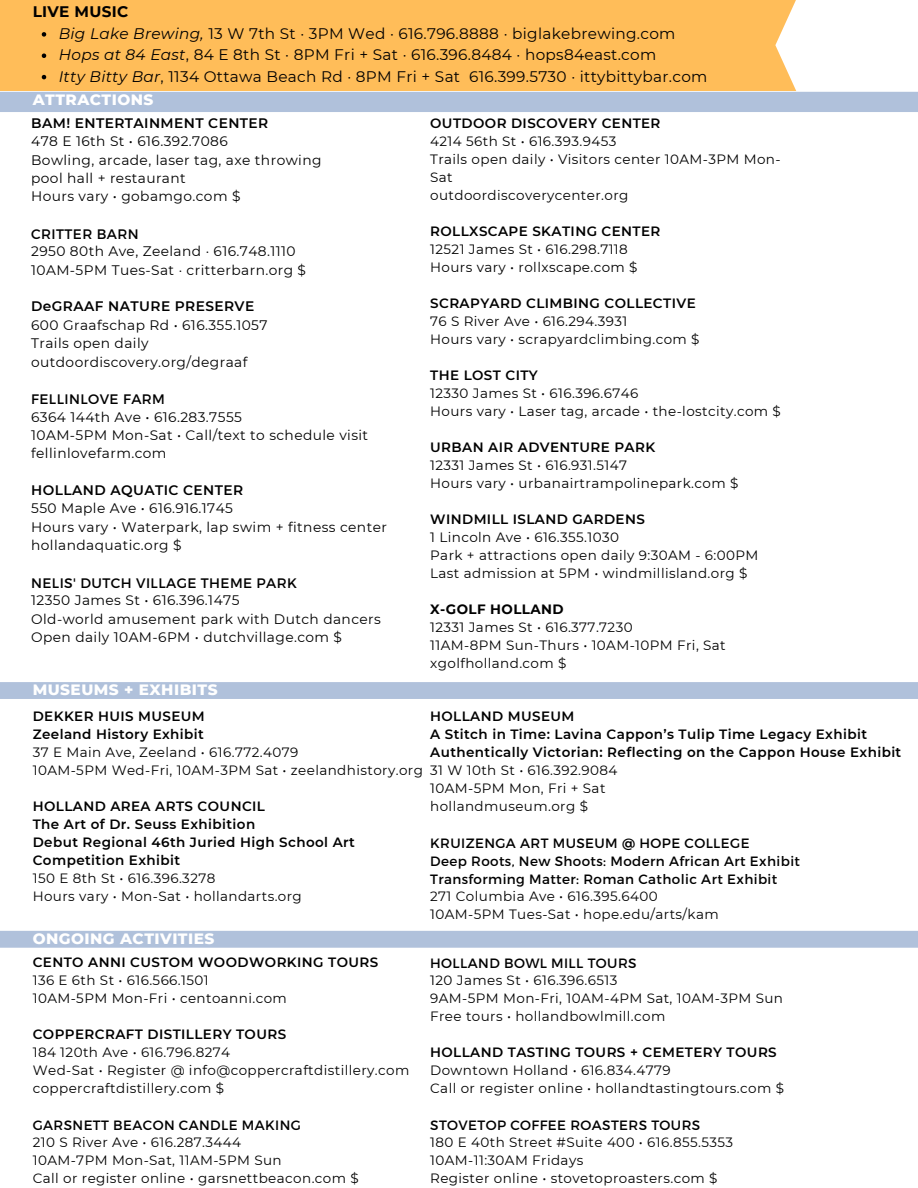
<style>
.page{position:relative;width:918px;height:1188px;background:#fff}
.page>*{position:absolute;margin:0;border:0;box-sizing:border-box;transform-origin:0 0}
.t1{font:15.3px "Montserrat";letter-spacing:.02em;color:#000}
.t2{font:800 15.3px "Montserrat";letter-spacing:.03em;color:#fff}
.t3{font:700 15.3px "Montserrat";letter-spacing:.02em;color:#000}
.t4{font:13.8px "Montserrat";letter-spacing:.03em;color:#000}
.t5{font:600 13.8px "Montserrat";letter-spacing:.03em;color:#000}
.t6{font:13.5px/18px "Montserrat";letter-spacing:.03em;color:#000}
.t7{font:600 13.5px "Montserrat";letter-spacing:.03em;color:#000}
.t8{font:700 13.5px "Montserrat";letter-spacing:.03em;color:#000}
.s1{font-style:italic}
</style>
<div class="page">
<div style="left:0;top:92px;width:918px;height:20px;background:#b0c1db"></div>
<div style="left:0;top:682px;width:918px;height:17px;background:#b0c1db"></div>
<div style="left:0;top:931px;width:918px;height:17px;background:#b0c1db"></div>
<div style="left:0;top:0;width:796px;height:91px;background:#ffbd59"></div>
<svg style="left:42px;top:32px;width:4px;height:5px"></svg>
<svg style="left:42px;top:53px;width:4px;height:5px"></svg>
<svg style="left:42px;top:75px;width:4px;height:4px"></svg>
<p class="t3" style="left:33px;top:3px;width:97px">LIVE MUSIC</p>
<p class="t1" style="left:59px;top:24px;width:618px"><span class="s1">Big Lake Brewing,</span> 13 W 7th St · 3PM Wed · 616.796.8888 · biglakebrewing.com</p>
<p class="t1" style="left:59px;top:45px;width:599px"><span class="s1">Hops at 84 East</span>, 84 E 8th St · 8PM Fri + Sat · 616.396.8484 · hops84east.com</p>
<p class="t1" style="left:59px;top:67px;width:650px"><span class="s1">Itty Bitty Bar</span>, 1134 Ottawa Beach Rd · 8PM Fri + Sat 616.399.5730 · ittybittybar.com</p>
<h1 class="t2" style="left:33px;top:90px;width:122px">ATTRACTIONS</h1>
<p class="t5" style="left:31px;top:115px;width:239px">BAM! ENTERTAINMENT CENTER</p>
<p class="t4" style="left:31px;top:133px;width:198px">478 E 16th St • 616.392.7086</p>
<p class="t4" style="left:31px;top:151px;width:292px">Bowling, arcade, laser tag, axe throwing</p>
<p class="t4" style="left:31px;top:170px;width:156px">pool hall + restaurant</p>
<p class="t4" style="left:31px;top:188px;width:211px">Hours vary • gobamgo.com $</p>
<p class="t4" style="left:31px;top:225px;width:109px">CRITTER BARN</p>
<h1 class="t4" style="left:31px;top:243px;width:266px">2950 80th Ave, Zeeland · 616.748.1110</h1>
<p class="t4" style="left:31px;top:261px;width:276px">10AM-5PM Tues-Sat · critterbarn.org $</p>
<p class="t5" style="left:31px;top:298px;width:225px">DeGRAAF NATURE PRESERVE</p>
<p class="t4" style="left:31px;top:316px;width:238px">600 Graafschap Rd • 616.355.1057</p>
<p class="t4" style="left:31px;top:335px;width:119px">Trails open daily</p>
<p class="t4" style="left:31px;top:353px;width:218px">outdoordiscovery.org/degraaf</p>
<p class="t4" style="left:31px;top:391px;width:135px">FELLINLOVE FARM</p>
<p class="t4" style="left:31px;top:408px;width:212px">6364 144th Ave • 616.283.7555</p>
<p class="t4" style="left:31px;top:427px;width:339px">10AM-5PM Mon-Sat • Call/text to schedule visit</p>
<p class="t4" style="left:31px;top:445px;width:137px">fellinlovefarm.com</p>
<p class="t5" style="left:31px;top:482px;width:214px">HOLLAND AQUATIC CENTER</p>
<p class="t4" style="left:31px;top:500px;width:203px">550 Maple Ave • 616.916.1745</p>
<p class="t4" style="left:31px;top:518px;width:357px">Hours vary • Waterpark, lap swim + fitness center</p>
<p class="t4" style="left:31px;top:537px;width:152px">hollandaquatic.org $</p>
<p class="t4" style="left:31px;top:574px;width:267px">NELIS' DUTCH VILLAGE THEME PARK</p>
<p class="t4" style="left:31px;top:592px;width:210px">12350 James St • 616.396.1475</p>
<p class="t4" style="left:31px;top:610px;width:351px">Old-world amusement park with Dutch dancers</p>
<p class="t4" style="left:31px;top:629px;width:312px">Open daily 10AM-6PM • dutchvillage.com $</p>
<p class="t2" style="left:33px;top:680px;width:186px">MUSEUMS + EXHIBITS</p>
<p class="t7" style="left:33px;top:708px;width:174px">DEKKER HUIS MUSEUM</p>
<p class="t7" style="left:33px;top:726px;width:173px">Zeeland History Exhibit</p>
<p class="t6" style="left:33px;top:743px;width:267px">37 E Main Ave, Zeeland • 616.772.4079</p>
<p class="t6" style="left:33px;top:761px;width:392px">10AM-5PM Wed-Fri, 10AM-3PM Sat • zeelandhistory.org</p>
<p class="t7" style="left:33px;top:798px;width:234px">HOLLAND AREA ARTS COUNCIL</p>
<p class="t7" style="left:33px;top:816px;width:224px">The Art of Dr. Seuss Exhibition</p>
<p class="t7" style="left:33px;top:834px;width:324px">Debut Regional 46th Juried High School Art</p>
<p class="t7" style="left:33px;top:852px;width:149px">Competition Exhibit</p>
<p class="t6" style="left:33px;top:869px;width:184px">150 E 8th St • 616.396.3278</p>
<p class="t6" style="left:33px;top:887px;width:271px">Hours vary • Mon-Sat • hollandarts.org</p>
<p class="t2" style="left:33px;top:929px;width:183px">ONGOING ACTIVITIES</p>
<p class="t7" style="left:33px;top:954px;width:347px">CENTO ANNI CUSTOM WOODWORKING TOURS</p>
<p class="t6" style="left:33px;top:971px;width:178px">136 E 6th St • 616.566.1501</p>
<p class="t6" style="left:33px;top:989px;width:256px">10AM-5PM Mon-Fri • centoanni.com</p>
<p class="t7" style="left:33px;top:1026px;width:255px">COPPERCRAFT DISTILLERY TOURS</p>
<p class="t6" style="left:33px;top:1043px;width:199px">184 120th Ave • 616.796.8274</p>
<p class="t6" style="left:33px;top:1061px;width:378px">Wed-Sat • Register @ info@coppercraftdistillery.com</p>
<h1 class="t6" style="left:33px;top:1079px;width:193px">coppercraftdistillery.com $</h1>
<p class="t6" style="left:33px;top:1115px;width:270px">GARSNETT BEACON CANDLE MAKING</p>
<p class="t6" style="left:33px;top:1133px;width:210px">210 S River Ave • 616.287.3444</p>
<p class="t6" style="left:33px;top:1151px;width:250px">10AM-7PM Mon-Sat, 11AM-5PM Sun</p>
<p class="t6" style="left:33px;top:1169px;width:328px">Call or register online • garsnettbeacon.com $</p>
<p class="t7" style="left:430px;top:115px;width:232px">OUTDOOR DISCOVERY CENTER</p>
<h1 class="t6" style="left:430px;top:132px;width:188px">4214 56th St • 616.393.9453</h1>
<p class="t6" style="left:430px;top:150px;width:352px">Trails open daily • Visitors center 10AM-3PM Mon-<br>Sat</p>
<p class="t6" style="left:430px;top:186px;width:200px">outdoordiscoverycenter.org</p>
<p class="t7" style="left:430px;top:223px;width:232px">ROLLXSCAPE SKATING CENTER</p>
<p class="t6" style="left:430px;top:240px;width:199px">12521 James St • 616.298.7118</p>
<p class="t6" style="left:430px;top:258px;width:209px">Hours vary • rollxscape.com $</p>
<p class="t7" style="left:430px;top:295px;width:267px">SCRAPYARD CLIMBING COLLECTIVE</p>
<p class="t6" style="left:430px;top:312px;width:199px">76 S River Ave • 616.294.3931</p>
<p class="t6" style="left:430px;top:330px;width:271px">Hours vary • scrapyardclimbing.com $</p>
<p class="t7" style="left:430px;top:367px;width:109px">THE LOST CITY</p>
<p class="t6" style="left:430px;top:384px;width:210px">12330 James St • 616.396.6746</p>
<p class="t6" style="left:430px;top:402px;width:352px">Hours vary • Laser tag, arcade • the-lostcity.com $</p>
<p class="t7" style="left:430px;top:439px;width:227px">URBAN AIR ADVENTURE PARK</p>
<p class="t6" style="left:430px;top:456px;width:198px">12331 James St • 616.931.5147</p>
<p class="t6" style="left:430px;top:474px;width:310px">Hours vary • urbanairtrampolinepark.com $</p>
<p class="t7" style="left:430px;top:511px;width:216px">WINDMILL ISLAND GARDENS</p>
<p class="t6" style="left:430px;top:528px;width:190px">1 Lincoln Ave • 616.355.1030</p>
<p class="t6" style="left:430px;top:546px;width:330px">Park + attractions open daily 9:30AM - 6:00PM</p>
<p class="t6" style="left:430px;top:564px;width:319px">Last admission at 5PM • windmillisland.org $</p>
<p class="t8" style="left:430px;top:601px;width:135px">X-GOLF HOLLAND</p>
<p class="t6" style="left:430px;top:618px;width:204px">12331 James St • 616.377.7230</p>
<p class="t6" style="left:430px;top:636px;width:297px">11AM-8PM Sun-Thurs • 10AM-10PM Fri, Sat</p>
<p class="t6" style="left:430px;top:654px;width:138px">xgolfholland.com $</p>
<p class="t7" style="left:430px;top:708px;width:146px">HOLLAND MUSEUM</p>
<p class="t7" style="left:430px;top:726px;width:438px">A Stitch in Time: Lavina Cappon’s Tulip Time Legacy Exhibit</p>
<p class="t7" style="left:430px;top:744px;width:473px">Authentically Victorian: Reflecting on the Cappon House Exhibit</p>
<p class="t6" style="left:430px;top:761px;width:189px">31 W 10th St • 616.392.9084</p>
<p class="t6" style="left:430px;top:779px;width:177px">10AM-5PM Mon, Fri + Sat</p>
<p class="t6" style="left:430px;top:797px;width:159px">hollandmuseum.org $</p>
<p class="t6" style="left:430px;top:833px;width:321px">KRUIZENGA ART MUSEUM @ HOPE COLLEGE</p>
<p class="t6" style="left:430px;top:851px;width:371px">Deep Roots, New Shoots: Modern African Art Exhibit</p>
<p class="t6" style="left:430px;top:869px;width:349px">Transforming Matter: Roman Catholic Art Exhibit</p>
<p class="t6" style="left:430px;top:887px;width:229px">271 Columbia Ave • 616.395.6400</p>
<p class="t6" style="left:430px;top:905px;width:290px">10AM-5PM Tues-Sat • hope.edu/arts/kam</p>
<p class="t6" style="left:430px;top:953px;width:208px">HOLLAND BOWL MILL TOURS</p>
<p class="t6" style="left:430px;top:971px;width:189px">120 James St • 616.396.6513</p>
<p class="t6" style="left:430px;top:989px;width:354px">9AM-5PM Mon-Fri, 10AM-4PM Sat, 10AM-3PM Sun</p>
<p class="t6" style="left:430px;top:1007px;width:237px">Free tours • hollandbowlmill.com</p>
<p class="t7" style="left:430px;top:1044px;width:348px">HOLLAND TASTING TOURS + CEMETERY TOURS</p>
<p class="t6" style="left:430px;top:1061px;width:242px">Downtown Holland • 616.834.4779</p>
<p class="t6" style="left:430px;top:1079px;width:355px">Call or register online • hollandtastingtours.com $</p>
<p class="t6" style="left:430px;top:1115px;width:272px">STOVETOP COFFEE ROASTERS TOURS</p>
<p class="t6" style="left:430px;top:1133px;width:304px">180 E 40th Street #Suite 400 • 616.855.5353</p>
<p class="t6" style="left:430px;top:1151px;width:155px">10AM-11:30AM Fridays</p>
<p class="t6" style="left:430px;top:1169px;width:289px">Register online • stovetoproasters.com $</p>
</div>
